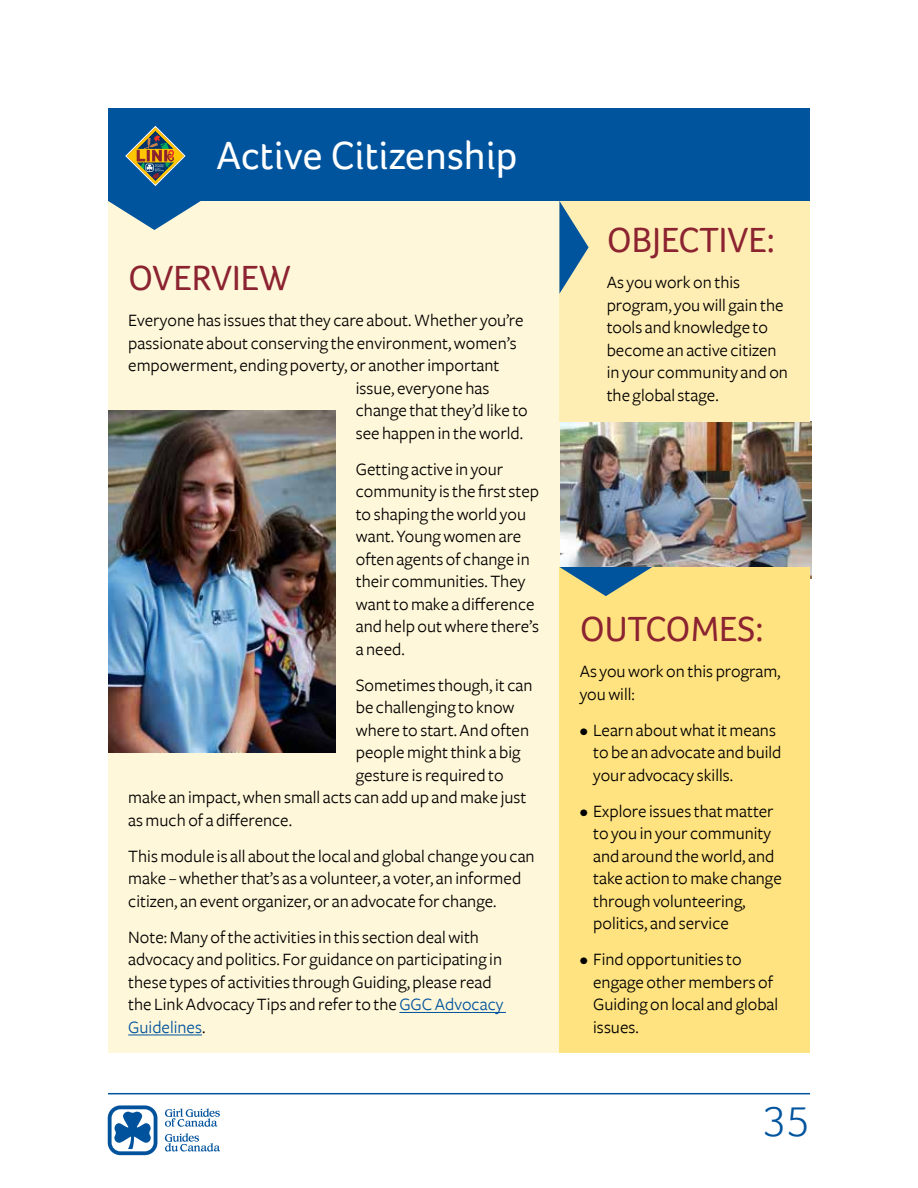
<style>
.page{position:relative;width:918px;height:1188px;background:#fff}
.page>*{position:absolute;margin:0;border:0;box-sizing:border-box;transform-origin:0 0}
.t1{font:300 43.5px "Foco";color:#00549e}
.t2{font:40.5px "Foco";color:#fff}
.t3{font:36px "Foco";color:#8b2331}
.t4{font:18px/22.5px "Freight Sans";color:#000}
.s1{color:#00549e}
</style>
<div class="page">
<svg style="left:108px;top:1105px;width:49px;height:50px"></svg>
<svg style="left:165px;top:1108px;width:55px;height:19px"></svg>
<svg style="left:165px;top:1133px;width:55px;height:19px"></svg>
<hr style="left:108px;top:1093px;width:702px;height:1px;background:#00549e">
<img style="left:559px;top:421px;width:252px;height:158px">
<div style="left:108px;top:201px;width:451px;height:852px;background:#fff7d9"></div>
<hr style="left:399px;top:1012px;width:107px;height:1px;background:#00549e">
<hr style="left:128px;top:1035px;width:74px;height:1px;background:#00549e">
<div style="left:108px;top:108px;width:702px;height:93px;background:#00549e"></div>
<svg style="left:125px;top:126px;width:61px;height:60px"></svg>
<svg style="left:108px;top:201px;width:93px;height:29px"></svg>
<div style="left:559px;top:201px;width:251px;height:220px;background:#ffeeb3"></div>
<div style="left:559px;top:567px;width:251px;height:486px;background:#ffe380"></div>
<svg style="left:559px;top:567px;width:93px;height:29px"></svg>
<svg style="left:559px;top:201px;width:30px;height:93px"></svg>
<img style="left:108px;top:411px;width:228px;height:341px">
<h2 class="t2" style="left:216px;top:132px;width:303px">Active Citizenship</h2>
<h3 class="t3" style="left:128px;top:257px;width:164px">OVERVIEW</h3>
<p class="t4" style="left:128px;top:310px;width:397px">Everyone has issues that they care about. Whether you’re</p>
<p class="t4" style="left:128px;top:332px;width:390px">passionate about conserving the environment, women’s</p>
<p class="t4" style="left:128px;top:355px;width:373px">empowerment, ending poverty, or another important</p>
<p class="t4" style="left:356px;top:377px;width:135px">issue, everyone has</p>
<p class="t4" style="left:356px;top:400px;width:173px">change that they’d like to</p>
<p class="t4" style="left:356px;top:422px;width:169px">see happen in the world.</p>
<p class="t4" style="left:356px;top:458px;width:185px">Getting active in your community isthe firststep to shaping the world you want. Young women are often agents of change in their communities. They wanttomake a difference and help out where there’s a need.</p>
<p class="t4" style="left:356px;top:674px;width:178px">Sometimes though, it can</p>
<p class="t4" style="left:356px;top:697px;width:160px">be challenging to know</p>
<p class="t4" style="left:356px;top:719px;width:175px">where to start. And often</p>
<p class="t4" style="left:356px;top:742px;width:166px">people might think a big</p>
<p class="t4" style="left:356px;top:764px;width:149px">gesture is required to</p>
<p class="t4" style="left:128px;top:787px;width:400px">make an impact, when small acts can add up and make just</p>
<p class="t4" style="left:128px;top:809px;width:165px">asmuch of a difference.</p>
<p class="t4" style="left:128px;top:845px;width:408px">This module is all about the local and global change you can make – whether that’s as a volunteer, a voter, an informed citizen, an event organizer, or an advocate for change.</p>
<p class="t4" style="left:128px;top:926px;width:377px">Note: Many of the activities in this section deal with advocacy and politics. For guidance on participating in these types of activities through Guiding, please read the Link Advocacy Tips and refer to the <span class="s1">GGC Advocacy Guidelines</span>.</p>
<h3 class="t3" style="left:607px;top:220px;width:170px">OBJECTIVE:</h3>
<p class="t4" style="left:607px;top:272px;width:183px">As you work on this program, you will gain the tools and knowledge to become an active citizen in your community and on the global stage.</p>
<h3 class="t3" style="left:580px;top:608px;width:185px">OUTCOMES:</h3>
<p class="t4" style="left:580px;top:661px;width:203px">As you work on this program, you will:</p>
<p class="t4" style="left:593px;top:719px;width:190px;text-indent:-14px">• Learn about what it means to be an advocate and build your advocacy skills.</p>
<p class="t4" style="left:593px;top:800px;width:190px;text-indent:-14px">• Explore issues that matter to you in your community and around the world, and take action to make change through volunteering, politics, and service</p>
<p class="t4" style="left:593px;top:949px;width:187px;text-indent:-14px">• Find opportunities to engage other members of<br>Guiding on local and global issues.</p>
<h1 class="t1" style="left:763px;top:1097px;width:48px">35</h1>
</div>
